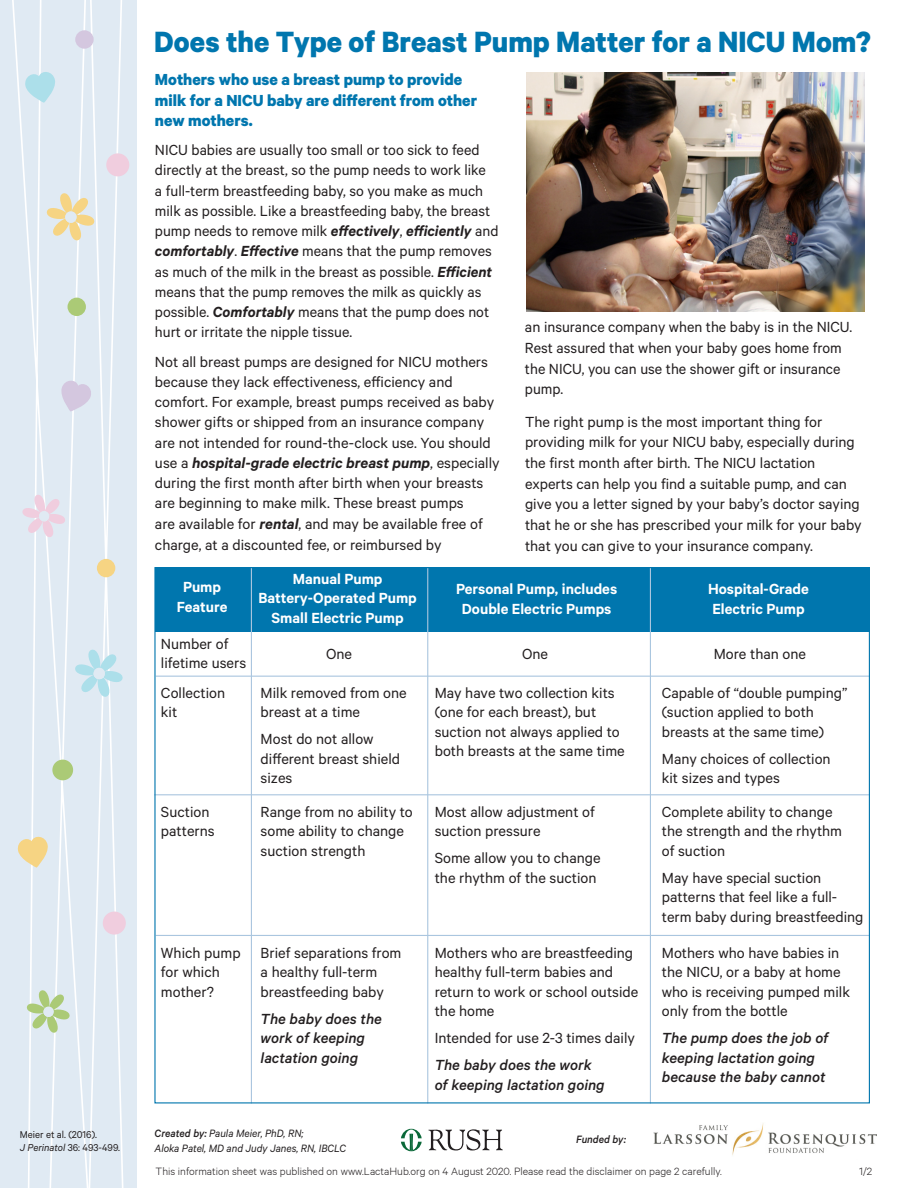
<style>
.page{position:relative;width:918px;height:1188px;background:#fff}
.page>*{position:absolute;margin:0;border:0;box-sizing:border-box;transform-origin:0 0}
.t1{font:700 33px "Calibre";color:#0076ae}
.t2{font:700 18px/20.2px "Calibre";color:#0076ae}
.t3{font:16.5px/19.5px "Calibre";color:#231f20}
.t4{font:italic 500 16.5px/19.5px "Calibre";color:#231f20}
.t5{font:600 16.5px/19.5px "Calibre";color:#fff;text-align:center}
.t6{font:300 12px "Calibre";color:#231f20}
.t7{font:italic 12px/15px "Calibre";color:#231f20;scale:.95 1}
.t8{font:italic 500 12px "Calibre";color:#231f20;scale:.95 1}
.t9{font:11.25px/13.5px "Calibre";color:#231f20}
.s1{font-weight:600;font-style:italic}
.s2{font-weight:500}
.s3{font-style:italic}
</style>
<div class="page">
<div style="left:0;top:0;width:137px;height:1188px;background:#e0eaf3"></div>
<svg style="left:12px;top:0;width:113px;height:1188px"></svg>
<div style="left:106px;top:153px;width:23px;height:23px;background:#f0cdde;border-radius:50%"></div>
<div style="left:75px;top:30px;width:19px;height:19px;background:#d4c7df;border-radius:50%"></div>
<div style="left:68px;top:298px;width:18px;height:18px;background:#abca76;border-radius:50%"></div>
<div style="left:97px;top:559px;width:18px;height:18px;background:#f6d483;border-radius:50%"></div>
<div style="left:103px;top:912px;width:23px;height:23px;background:#f0cdde;border-radius:50%"></div>
<div style="left:52px;top:760px;width:21px;height:20px;background:#abca76;border-radius:50%"></div>
<svg style="left:59px;top:379px;width:34px;height:33px"></svg>
<svg style="left:16px;top:834px;width:33px;height:34px"></svg>
<svg style="left:24px;top:69px;width:33px;height:34px"></svg>
<svg style="left:46px;top:192px;width:50px;height:50px"></svg>
<svg style="left:21px;top:493px;width:45px;height:46px"></svg>
<svg style="left:26px;top:989px;width:45px;height:45px"></svg>
<svg style="left:74px;top:648px;width:50px;height:50px"></svg>
<img style="left:526px;top:73px;width:338px;height:238px">
<div style="left:155px;top:568px;width:714px;height:64px;background:#0076ae"></div>
<hr style="left:251px;top:567px;width:1px;height:536px;background:#aac6df">
<hr style="left:427px;top:568px;width:1px;height:535px;background:#aac6df">
<hr style="left:650px;top:568px;width:1px;height:535px;background:#aac6df">
<hr style="left:156px;top:676px;width:714px;height:1px;background:#aac6df">
<hr style="left:154px;top:794px;width:716px;height:1px;background:#aac6df">
<hr style="left:156px;top:935px;width:713px;height:1px;background:#aac6df">
<img style="left:653px;top:1123px;width:223px;height:33px">
<svg style="left:401px;top:1129px;width:21px;height:22px"></svg>
<svg style="left:428px;top:1129px;width:75px;height:21px"></svg>
<h1 class="t1" style="left:154px;top:22px;width:718px">Does the Type of Breast Pump Matter for a NICU Mom?</h1>
<p class="t2" style="left:155px;top:69px;width:324px">Mothers who use a breast pump to provide milk for a NICU baby are different from other new mothers.</p>
<p class="t3" style="left:155px;top:139px;width:345px;line-height:20.2px">NICU babies are usually too small or too sick to feed directly at the breast, so the pump needs to work like<br>a full-term breastfeeding baby, so you make as much milk as possible. Like a breastfeeding baby, the breast pump needs to remove milk <span class="s1">effectively</span>, <span class="s1">efficiently</span> and <span class="s1">comfortably</span>. <span class="s1">Effective</span> means that the pump removes as much of the milk in the breast as possible. <span class="s1">Efficient </span>means that the pump removes the milk as quickly as possible. <span class="s1">Comfortably</span> means that the pump does not hurt or irritate the nipple tissue.</p>
<p class="t3" style="left:155px;top:351px;width:346px;line-height:20.2px">Not all breast pumps are designed for NICU mothers because they lack effectiveness, efficiency and comfort. For example, breast pumps received as baby shower gifts or shipped from an insurance company are not intended for round-the-clock use. You should use a <span class="s1">hospital-grade electric breast pump</span>, especially during the first month after birth when your breasts are beginning to make milk. These breast pumps<br>are available for <span class="s1">rental</span>, and may be available free of</p>
<p class="t3" style="left:155px;top:535px;width:288px">charge, at a discounted fee, or reimbursed by</p>
<p class="t3" style="left:525px;top:316px;width:329px;line-height:20.7px">an insurance company when the baby is in the NICU.<br>Rest assured that when your baby goes home from the NICU, you can use the shower gift or insurance pump.</p>
<p class="t3" style="left:525px;top:411px;width:338px;line-height:20.7px">The right pump is the most important thing for providing milk for your NICU baby, especially during the first month after birth. The NICU lactation experts can help you find a suitable pump, and can give you a letter signed by your baby’s doctor saying that he or she has prescribed your milk for your baby that you can give to your insurance company.</p>
<p class="t5" style="left:177px;top:577px;width:52px">Pump<br>Feature</p>
<p class="t5" style="left:258px;top:569px;width:160px">Manual Pump<br>Battery-Operated Pump<br>Small Electric Pump</p>
<p class="t5" style="left:456px;top:579px;width:163px">Personal Pump, includes<br>Double Electric Pumps</p>
<p class="t5" style="left:708px;top:579px;width:102px;text-align:left">Hospital-Grade<br>Electric Pump</p>
<p class="t3" style="left:161px;top:633px;width:87px">Number of lifetime users</p>
<p class="t3" style="left:161px;top:682px;width:66px">Collection kit</p>
<p class="t3" style="left:326px;top:644px;width:27px">One</p>
<p class="t3" style="left:522px;top:644px;width:27px">One</p>
<p class="t3" style="left:714px;top:644px;width:94px">More than one</p>
<p class="t3" style="left:662px;top:682px;width:187px">Capable of “double pumping” (suction applied to both breasts at the same time)</p>
<p class="t3" style="left:662px;top:748px;width:170px">Many choices of collection kit sizes and types</p>
<p class="t3" style="left:662px;top:801px;width:182px">Complete ability to change the strength and the rhythm of suction</p>
<p class="t3" style="left:662px;top:867px;width:203px">May have special suction patterns that feel like a full&shy;term baby during breastfeeding</p>
<p class="t3" style="left:662px;top:942px;width:190px">Mothers who have babies in the NICU, or a baby at home who is receiving pumped milk only from the bottle</p>
<p class="t4" style="left:662px;top:1028px;width:168px">The pump does the job of keeping lactation going because the baby cannot</p>
<p class="t3" style="left:261px;top:682px;width:148px">Milk removed from one breast at a time</p>
<p class="t3" style="left:261px;top:729px;width:141px">Most do not allow different breast shield sizes</p>
<p class="t3" style="left:261px;top:801px;width:154px">Range from no ability to some ability to change suction strength</p>
<p class="t3" style="left:435px;top:682px;width:192px">May have two collection kits (one for each breast), but suction not always applied to both breasts at the same time</p>
<p class="t3" style="left:435px;top:801px;width:162px">Most allow adjustment of suction pressure</p>
<p class="t3" style="left:435px;top:848px;width:167px">Some allow you to change the rhythm of the suction</p>
<p class="t3" style="left:161px;top:801px;width:55px">Suction patterns</p>
<p class="t3" style="left:435px;top:942px;width:205px">Mothers who are breastfeeding healthy full-term babies and return to work or school outside the home</p>
<p class="t3" style="left:435px;top:1028px;width:202px">Intended for use 2-3 times daily</p>
<p class="t4" style="left:435px;top:1055px;width:171px">The baby does the work of keeping lactation going</p>
<p class="t3" style="left:261px;top:942px;width:142px">Brief separations from a healthy full-term breastfeeding baby</p>
<p class="t4" style="left:261px;top:1009px;width:123px">The baby does the work of keeping lactation going</p>
<p class="t3" style="left:161px;top:942px;width:81px">Which pump for which mother?</p>
<p class="t7" style="left:155px;top:1125px;width:203px"><span class="s2">Created by:</span> Paula Meier, PhD, RN;<br>Aloka Patel, MD and Judy Janes, RN, IBCLC</p>
<p class="t9" style="left:20px;top:1127px;width:102px">Meier et al. (2016).<br><span class="s3">J Perinatol</span> 36: 493-499.</p>
<p class="t8" style="left:576px;top:1132px;width:54px">Funded by:</p>
<p class="t6" style="left:156px;top:1165px;width:568px">This information sheet was published on www.LactaHub.org on 4 August 2020. Please read the disclaimer on page 2 carefully.</p>
<p class="t6" style="left:859px;top:1165px;width:14px">1/2</p>
</div>
